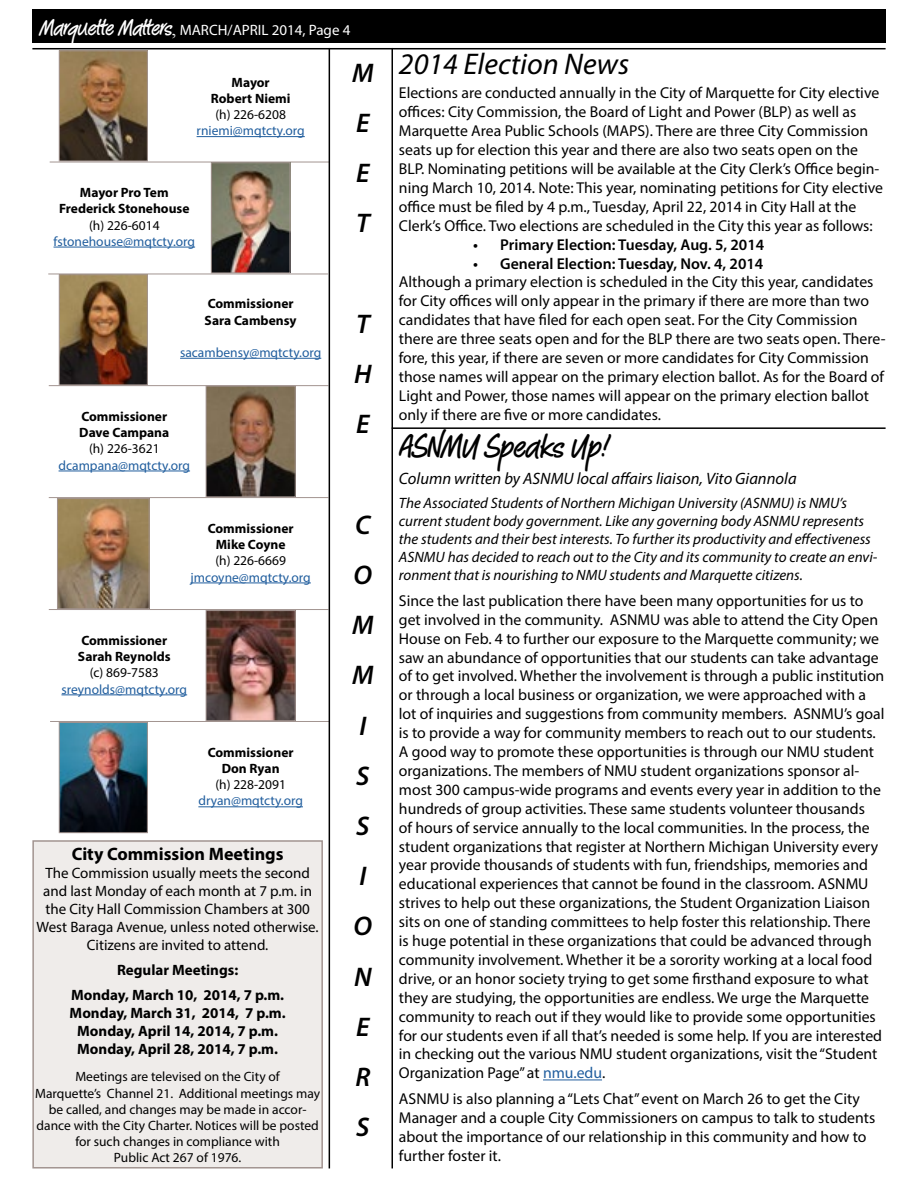
<style>
.page{position:relative;width:918px;height:1188px;background:#fff}
.page>*{position:absolute;margin:0;border:0;box-sizing:border-box;transform-origin:0 0}
.t1{font:33px "Peekaboo";color:#000}
.t2{font:italic 30px "Myriad Pro";color:#000}
.t3{font:italic 600 27px/50.2px "Myriad Pro";color:#000}
.t4{font:700 18px "Myriad Pro";color:#000}
.t5{font:italic 16.5px "Myriad Pro";color:#000}
.t6{font:15.75px/18.9px "Myriad Pro";color:#000}
.t7{font:600 15.75px "Myriad Pro";color:#000}
.t8{font:italic 15px/18px "Myriad Pro";color:#000}
.t9{font:15px/18px "Myriad Pro";color:#000;text-align:center}
.t10{font:700 15px/18px "Myriad Pro";color:#000;text-align:center}
.t11{font:15px "Myriad Pro";color:#fff}
.t12{font:13.5px/16.2px "Myriad Pro";color:#000;text-align:center}
.t13{font:700 13.5px/16.2px "Myriad Pro";color:#000;text-align:center}
.t14{font:13.5px "Myriad Pro";color:#215e9e}
.s1{font-family:"Peekaboo";font-size:22.5px}
.s2{font-family:"Times New Roman";font-size:19.5px}
.s3{color:#215e9e}
</style>
<div class="page">
<hr style="left:50px;top:162px;width:279px;height:1px;background:#a29490">
<hr style="left:48px;top:274px;width:280px;height:1px;background:#a29490">
<div style="left:32px;top:10px;width:854px;height:33px;background:#000"></div>
<hr style="left:32px;top:48px;width:854px;height:1px;background:#000">
<img style="left:61px;top:52px;width:85px;height:107px">
<div style="left:59px;top:50px;width:89px;height:111px;border:1px solid #a29490"></div>
<hr style="left:197px;top:136px;width:108px;height:1px;background:#215e9e">
<hr style="left:54px;top:247px;width:141px;height:1px;background:#215e9e">
<img style="left:213px;top:164px;width:75px;height:107px">
<div style="left:211px;top:162px;width:79px;height:111px;border:1px solid #a29490"></div>
<img style="left:61px;top:276px;width:85px;height:107px">
<div style="left:59px;top:274px;width:89px;height:111px;border:1px solid #a29490"></div>
<hr style="left:180px;top:358px;width:141px;height:1px;background:#215e9e">
<hr style="left:59px;top:471px;width:131px;height:1px;background:#215e9e">
<img style="left:208px;top:388px;width:86px;height:107px">
<div style="left:206px;top:386px;width:90px;height:111px;border:1px solid #a29490"></div>
<img style="left:59px;top:500px;width:89px;height:107px">
<div style="left:57px;top:498px;width:93px;height:111px;border:1px solid #a29490"></div>
<hr style="left:191px;top:583px;width:120px;height:1px;background:#215e9e">
<hr style="left:61px;top:695px;width:126px;height:1px;background:#215e9e">
<img style="left:208px;top:612px;width:86px;height:107px">
<div style="left:206px;top:610px;width:90px;height:111px;border:1px solid #a29490"></div>
<img style="left:61px;top:724px;width:85px;height:107px">
<div style="left:59px;top:722px;width:89px;height:111px;border:1px solid #a29490"></div>
<hr style="left:198px;top:806px;width:105px;height:1px;background:#215e9e">
<div style="left:33px;top:841px;width:289px;height:327px;background:#efecea"></div>
<div style="left:32px;top:840px;width:291px;height:329px;border:2px solid #a29490"></div>
<hr style="left:392px;top:48px;width:1px;height:1120px;background:#000">
<hr style="left:392px;top:427px;width:494px;height:2px;background:#000">
<hr style="left:543px;top:1080px;width:59px;height:1px;background:#215e9e">
<hr style="left:49px;top:385px;width:279px;height:1px;background:#a29490">
<hr style="left:49px;top:497px;width:279px;height:1px;background:#a29490">
<hr style="left:49px;top:609px;width:279px;height:1px;background:#a29490">
<hr style="left:50px;top:721px;width:280px;height:1px;background:#a29490">
<hr style="left:329px;top:48px;width:1px;height:1120px;background:#000">
<p class="t11" style="left:39px;top:21px;width:313px"><span class="s1">Marquette Matters</span><span class="s2">,</span> MARCH/APRIL 2014, Page 4</p>
<p class="t13" style="left:211px;top:74px;width:81px">Mayor<br>Robert Niemi</p>
<p class="t12" style="left:215px;top:106px;width:72px">(h) 226-6208</p>
<p class="t14" style="left:197px;top:122px;width:110px">rniemi@mqtcty.org</p>
<h3 class="t3" style="left:352px;top:47px;width:23px">M<br>E<br>E<br>T</h3>
<p class="t13" style="left:59px;top:184px;width:132px">Mayor Pro Tem<br>Frederick Stonehouse</p>
<p class="t12" style="left:89px;top:217px;width:72px">(h) 226-6014</p>
<p class="t14" style="left:54px;top:233px;width:143px">fstonehouse@mqtcty.org</p>
<p class="t13" style="left:205px;top:295px;width:94px;text-align:left">Commissioner<br>Sara Cambensy</p>
<p class="t14" style="left:180px;top:344px;width:143px">sacambensy@mqtcty.org</p>
<p class="t13" style="left:79px;top:408px;width:92px;text-align:left">Commissioner<br>Dave Campana</p>
<p class="t12" style="left:89px;top:441px;width:72px">(h) 226-3621</p>
<p class="t14" style="left:59px;top:457px;width:133px">dcampana@mqtcty.org</p>
<p class="t13" style="left:208px;top:520px;width:87px">Commissioner<br>Mike Coyne</p>
<p class="t12" style="left:215px;top:553px;width:72px">(h) 226-6669</p>
<p class="t14" style="left:190px;top:569px;width:122px">jmcoyne@mqtcty.org</p>
<p class="t13" style="left:78px;top:632px;width:94px;text-align:left">Commissioner<br>Sarah Reynolds</p>
<p class="t12" style="left:90px;top:664px;width:71px">(c) 869-7583</p>
<p class="t14" style="left:61px;top:681px;width:127px">sreynolds@mqtcty.org</p>
<p class="t13" style="left:208px;top:744px;width:87px">Commissioner<br>Don Ryan</p>
<p class="t12" style="left:215px;top:776px;width:72px">(h) 228-2091</p>
<p class="t14" style="left:198px;top:793px;width:106px">dryan@mqtcty.org</p>
<p class="t4" style="left:72px;top:842px;width:213px">City Commission Meetings</p>
<p class="t9" style="left:37px;top:864px;width:284px">The Commission usually meets the second and last Monday of each month at 7 p.m. in the City Hall Commission Chambers at 300<br>West Baraga Avenue, unless noted otherwise.<br>Citizens are invited to attend.</p>
<p class="t10" style="left:71px;top:957px;width:215px;line-height:25.2px">Regular Meetings:<br>Monday, March 10, 2014, 7 p.m.</p>
<p class="t10" style="left:70px;top:1004px;width:218px">Monday, March 31, 2014, 7 p.m.<br>Monday, April 14, 2014, 7 p.m.<br>Monday, April 28, 2014, 7 p.m.</p>
<p class="t12" style="left:35px;top:1068px;width:286px">Meetings are televised on the City of<br>Marquette’s Channel 21. Additional meetings may be called, and changes may be made in accor&shy;dance with the City Charter. Notices will be posted for such changes in compliance with<br>Public Act 267 of 1976.</p>
<h3 class="t3" style="left:354px;top:298px;width:19px;text-align:justify">T H E</h3>
<h3 class="t3" style="left:352px;top:499px;width:23px">C<br>O<br>M<br>M<br>I<br>S<br>S<br>I<br>O<br>N<br>E<br>R<br>S</h3>
<h2 class="t2" style="left:399px;top:46px;width:232px">2014 Election News</h2>
<p class="t6" style="left:399px;top:83px;width:486px">Elections are conducted annually in the City of Marquette for City elective offices: City Commission, the Board of Light and Power (BLP) as well as Marquette Area Public Schools (MAPS). There are three City Commission seats up for election this year and there are also two seats open on the BLP. Nominating petitions will be available at the City Clerk’s Office begin&shy;ning March 10, 2014. Note: This year, nominating petitions for City elective office must be filed by 4 p.m., Tuesday, April 22, 2014 in City Hall at the Clerk’s Office. Two elections are scheduled in the City this year as follows:</p>
<p class="t7" style="left:473px;top:234px;width:293px">• Primary Election: Tuesday, Aug. 5, 2014</p>
<p class="t7" style="left:473px;top:253px;width:292px">• General Election: Tuesday, Nov. 4, 2014</p>
<p class="t6" style="left:399px;top:272px;width:488px">Although a primary election is scheduled in the City this year, candidates for City offices will only appear in the primary if there are more than two candidates that have filed for each open seat. For the City Commission there are three seats open and for the BLP there are two seats open. There&shy;fore, this year, if there are seven or more candidates for City Commission those names will appear on the primary election ballot. As for the Board of Light and Power, those names will appear on the primary election ballot only if there are five or more candidates.</p>
<h1 class="t1" style="left:399px;top:424px;width:213px">ASNMU Speaks Up!</h1>
<p class="t5" style="left:399px;top:469px;width:399px">Column written by ASNMU local affairs liaison, Vito Giannola</p>
<p class="t8" style="left:399px;top:493px;width:480px">The Associated Students of Northern Michigan University (ASNMU) is NMU’s current student body government. Like any governing body ASNMU represents the students and their best interests. To further its productivity and effectiveness ASNMU has decided to reach out to the City and its community to create an envi&shy;ronment that is nourishing to NMU students and Marquette citizens.</p>
<p class="t6" style="left:399px;top:591px;width:487px">Since the last publication there have been many opportunities for us to get involved in the community. ASNMU was able to attend the City Open House on Feb. 4 to further our exposure to the Marquette community; we saw an abundance of opportunities that our students can take advantage of to get involved. Whether the involvement is through a public institution or through a local business or organization, we were approached with a lot of inquiries and suggestions from community members. ASNMU’s goal is to provide a way for community members to reach out to our students.<br>A good way to promote these opportunities is through our NMU student organizations. The members of NMU student organizations sponsor al&shy;most 300 campus-wide programs and events every year in addition to the hundreds of group activities. These same students volunteer thousands<br>of hours of service annually to the local communities. In the process, the student organizations that register at Northern Michigan University every year provide thousands of students with fun, friendships, memories and educational experiences that cannot be found in the classroom. ASNMU strives to help out these organizations, the Student Organization Liaison sits on one of standing committees to help foster this relationship. There is huge potential in these organizations that could be advanced through community involvement. Whether it be a sorority working at a local food drive, or an honor society trying to get some firsthand exposure to what they are studying, the opportunities are endless. We urge the Marquette community to reach out if they would like to provide some opportunities for our students even if all that’s needed is some help. If you are interested in checking out the various NMU student organizations, visit the “Student Organization Page” at <span class="s3">nmu.edu</span>.</p>
<p class="t6" style="left:399px;top:1089px;width:478px">ASNMU is also planning a “Lets Chat” event on March 26 to get the City Manager and a couple City Commissioners on campus to talk to students about the importance of our relationship in this community and how to further foster it.</p>
</div>
